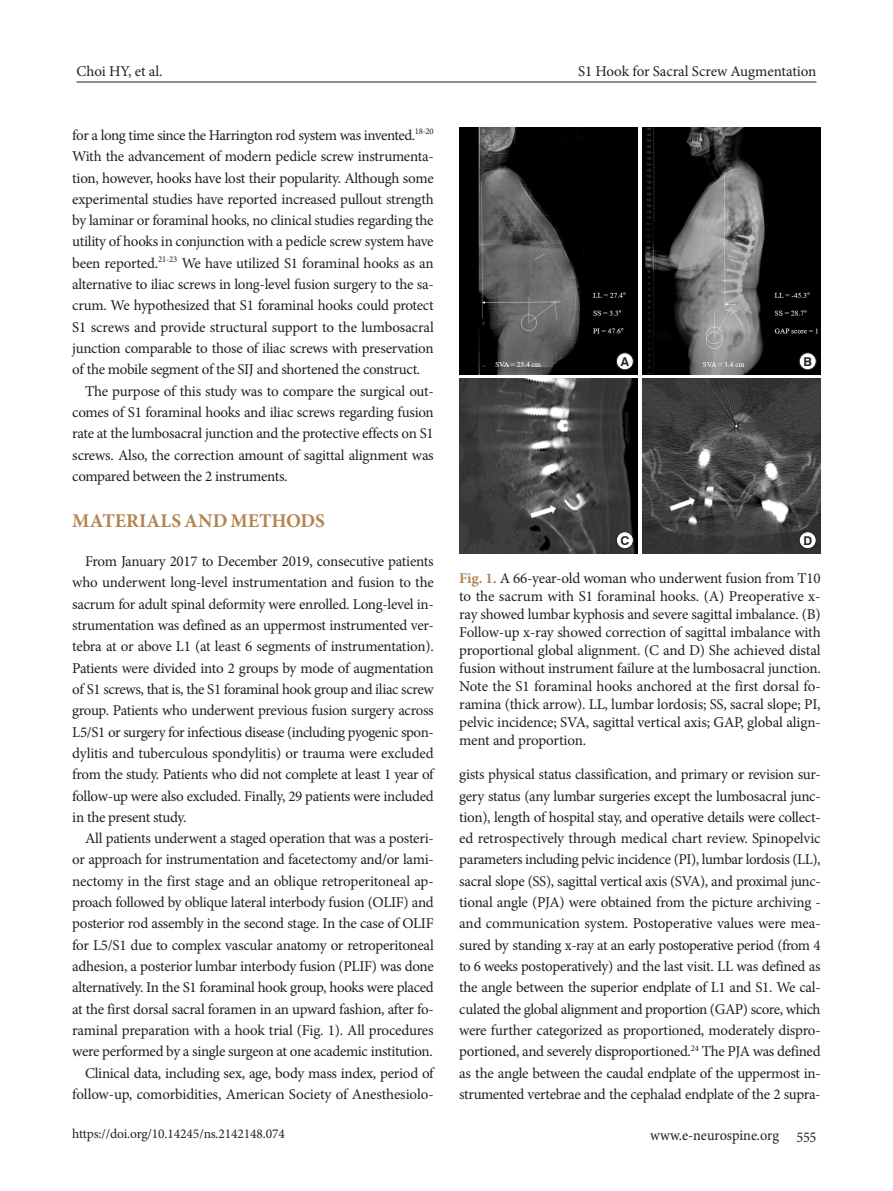
<style>
.page{position:relative;width:893px;height:1191px;background:#fff}
.page>*{position:absolute;margin:0;border:0;box-sizing:border-box;transform-origin:0 0}
.대제목{font:700 19.5px "Minion Pro";color:#b28450}
.본문{font:15px/21.3px "Minion Pro";letter-spacing:-.02em;color:#231f20;text-align:justify}
.표그림캡션{font:15px/18px "Minion Pro";letter-spacing:-.01em;color:#231f20;text-align:justify}
.본문-2{font:15px "Minion Pro";letter-spacing:-.02em;color:#231f20;scale:.95 1}
.doi_번호{font:13.5px "Minion Pro";letter-spacing:-.01em;color:#231f20}
.t1{font:700 12.15px "Swiss 721 BT";color:#231f20}
.s1{font-weight:700;color:#b28450}
</style>
<div class="page">
<hr style="left:77px;top:82px;width:739px;height:1px;background:#231f20">
<img style="left:459px;top:128px;width:179px;height:246px">
<img style="left:642px;top:128px;width:179px;height:246px">
<img style="left:459px;top:378px;width:179px;height:175px">
<img style="left:642px;top:378px;width:179px;height:175px">
<div style="left:616px;top:353px;width:17px;height:17px;background:#fff;border-radius:50%"></div>
<div style="left:616px;top:352px;width:18px;height:18px;border:1px solid #231f20;border-radius:50%"></div>
<div style="left:799px;top:353px;width:17px;height:17px;background:#fff;border-radius:50%"></div>
<div style="left:799px;top:352px;width:17px;height:18px;border:1px solid #231f20;border-radius:50%"></div>
<div style="left:616px;top:532px;width:17px;height:17px;background:#fff;border-radius:50%"></div>
<div style="left:616px;top:531px;width:18px;height:18px;border:1px solid #231f20;border-radius:50%"></div>
<div style="left:799px;top:532px;width:17px;height:17px;background:#fff;border-radius:50%"></div>
<div style="left:799px;top:531px;width:17px;height:18px;border:1px solid #231f20;border-radius:50%"></div>
<p class="본문" style="left:77px;top:61px;width:88px">Choi HY, et al.</p>
<p class="본문" style="left:578px;top:61px;width:240px">S1 Hook for Sacral Screw Augmentation</p>
<p class="본문" style="left:72px;top:125px;width:363px">for a long time since the Harrington rod system was invented.<sup>18-20<br></sup>With the advancement of modern pedicle screw instrumenta&shy;tion, however, hooks have lost their popularity. Although some experimental studies have reported increased pullout strength by laminar or foraminal hooks, no clinical studies regarding the utility of hooks in conjunction with a pedicle screw system have been reported.<sup>21-23</sup> We have utilized S1 foraminal hooks as an alternative to iliac screws in long-level fusion surgery to the sa&shy;crum. We hypothesized that S1 foraminal hooks could protect S1 screws and provide structural support to the lumbosacral junction comparable to those of iliac screws with preservation of the mobile segment of the SIJ and shortened the construct.</p>
<p class="본문" style="left:72px;top:380px;width:363px;text-indent:13px">The purpose of this study was to compare the surgical out&shy;comes of S1 foraminal hooks and iliac screws regarding fusion rate at the lumbosacral junction and the protective effects on S1 screws. Also, the correction amount of sagittal alignment was compared between the 2 instruments.</p>
<p class="대제목" style="left:72px;top:507px;width:254px">MATERIALS AND METHODS</p>
<p class="본문" style="left:72px;top:551px;width:363px;text-indent:13px">From January 2017 to December 2019, consecutive patients who underwent long-level instrumentation and fusion to the sacrum for adult spinal deformity were enrolled. Long-level in&shy;strumentation was defined as an uppermost instrumented ver&shy;tebra at or above L1 (at least 6 segments of instrumentation).<br>Patients were divided into 2 groups by mode of augmentation of S1 screws, that is, the S1 foraminal hook group and iliac screw group. Patients who underwent previous fusion surgery across L5/S1 or surgery for infectious disease (including pyogenic spon&shy;dylitis and tuberculous spondylitis) or trauma were excluded from the study. Patients who did not complete at least 1 year of follow-up were also excluded. Finally, 29 patients were included in the present study.</p>
<p class="본문" style="left:72px;top:827px;width:363px;text-indent:13px">All patients underwent a staged operation that was a posteri&shy;or approach for instrumentation and facetectomy and/or lami&shy;nectomy in the first stage and an oblique retroperitoneal ap&shy;proach followed by oblique lateral interbody fusion (OLIF) and posterior rod assembly in the second stage. In the case of OLIF for L5/S1 due to complex vascular anatomy or retroperitoneal adhesion, a posterior lumbar interbody fusion (PLIF) was done alternatively. In the S1 foraminal hook group, hooks were placed at the first dorsal sacral foramen in an upward fashion, after fo&shy;raminal preparation with a hook trial (Fig. 1). All procedures were performed by a single surgeon at one academic institution.</p>
<p class="본문" style="left:72px;top:1062px;width:363px;text-align:right">Clinical data, including sex, age, body mass index, period of follow-up, comorbidities, American Society of Anesthesiolo-</p>
<p class="t1" style="left:621px;top:354px;width:10px">A</p>
<p class="t1" style="left:803px;top:354px;width:10px">B</p>
<p class="t1" style="left:620px;top:533px;width:10px">C</p>
<p class="t1" style="left:803px;top:533px;width:10px">D</p>
<p class="표그림캡션" style="left:459px;top:569px;width:363px"><span class="s1">Fig. 1.</span> A 66-year-old woman who underwent fusion from T10 to the sacrum with S1 foraminal hooks. (A) Preoperative x&shy;ray showed lumbar kyphosis and severe sagittal imbalance. (B)<br>Follow-up x-ray showed correction of sagittal imbalance with proportional global alignment. (C and D) She achieved distal fusion without instrument failure at the lumbosacral junction.<br>Note the S1 foraminal hooks anchored at the first dorsal fo&shy;ramina (thick arrow). LL, lumbar lordosis; SS, sacral slope; PI, pelvic incidence; SVA, sagittal vertical axis; GAP, global align&shy;ment and proportion.</p>
<p class="본문" style="left:459px;top:764px;width:363px">gists physical status classification, and primary or revision sur&shy;gery status (any lumbar surgeries except the lumbosacral junc&shy;tion), length of hospital stay, and operative details were collect&shy;ed retrospectively through medical chart review. Spinopelvic parameters including pelvic incidence (PI), lumbar lordosis (LL), sacral slope (SS), sagittal vertical axis (SVA), and proximal junc&shy;tional angle (PJA) were obtained from the picture archiving - and communication system. Postoperative values were mea&shy;sured by standing x-ray at an early postoperative period (from 4 to 6 weeks postoperatively) and the last visit. LL was defined as the angle between the superior endplate of L1 and S1. We cal&shy;culated the global alignment and proportion (GAP) score, which were further categorized as proportioned, moderately dispro&shy;portioned, and severely disproportioned.<sup>24</sup> The PJA was defined as the angle between the caudal endplate of the uppermost in&shy;strumented vertebrae and the cephalad endplate of the 2 supra-</p>
<p class="doi_번호" style="left:72px;top:1124px;width:214px">https://doi.org/10.14245/ns.2142148.074</p>
<p class="본문-2" style="left:650px;top:1125px;width:176px">www.e-neurospine.org 555</p>
</div>
